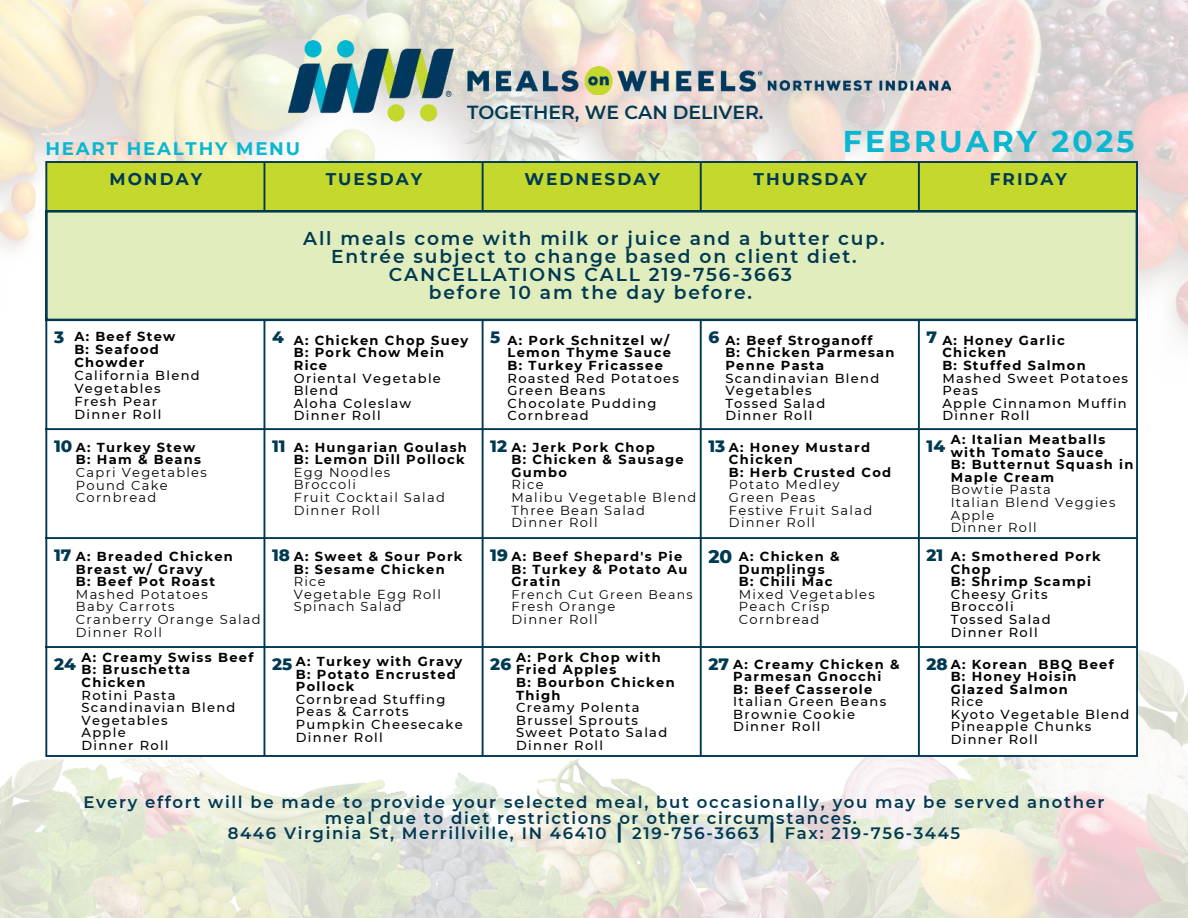
<style>
.page{position:relative;width:1188px;height:918px;background:#fff}
.page>*{position:absolute;margin:0;border:0;box-sizing:border-box;transform-origin:0 0}
.t1{font:700 30px "Montserrat";letter-spacing:.1em;color:#09b7d1}
.t2{font:600 18.9px "Montserrat";color:#003952}
.t3{font:600 18.6px/18.1px "Montserrat";letter-spacing:.1em;color:#003952;text-align:center}
.t4{font:800 18.6px "Montserrat";color:#003952}
.t5{font:700 18.15px "Montserrat";letter-spacing:.1em;color:#09b7d1}
.t6{font:700 16.95px "Montserrat";letter-spacing:.12em;color:#003952}
.t7{font:800 16.8px "Montserrat";color:#003952}
.t8{font:600 16.5px/15.8px "Montserrat";letter-spacing:.1em;color:#003952;text-align:center}
.t9{font:700 13.05px/12.6px "Montserrat";letter-spacing:.1em;color:#000}
.t10{font:500 13.05px/12.6px "Montserrat";letter-spacing:.1em;color:#000}
.t11{font:13.05px/12.6px "Montserrat";letter-spacing:.1em;color:#000}
.t12{font:12.6px "Montserrat";letter-spacing:.1em;color:#000}
.s1{font-family:"Wen Quan Yi Micro Hei";font-weight:400}
</style>
<div class="page">
<img style="left:0;top:0;width:1188px;height:340px">
<img style="left:0;top:649px;width:1188px;height:269px">
<div style="left:47px;top:163px;width:1089px;height:47px;background:#c4d82d"></div>
<svg style="left:47px;top:321px;width:1089px;height:434px"></svg>
<hr style="left:45px;top:163px;width:2px;height:592px;background:#003952">
<hr style="left:264px;top:163px;width:1px;height:592px;background:#003952">
<hr style="left:482px;top:163px;width:2px;height:592px;background:#003952">
<hr style="left:700px;top:163px;width:2px;height:592px;background:#003952">
<hr style="left:918px;top:163px;width:2px;height:592px;background:#003952">
<hr style="left:1136px;top:163px;width:2px;height:592px;background:#003952">
<hr style="left:45px;top:161px;width:1093px;height:2px;background:#003952">
<hr style="left:45px;top:428px;width:1093px;height:2px;background:#003952">
<hr style="left:45px;top:537px;width:1093px;height:2px;background:#003952">
<hr style="left:45px;top:646px;width:1093px;height:2px;background:#003952">
<hr style="left:45px;top:755px;width:1093px;height:2px;background:#003952">
<div style="left:47px;top:210px;width:1089px;height:111px;background:#e1edbd"></div>
<img style="left:237px;top:41px;width:265px;height:82px">
<img style="left:467px;top:66px;width:483px;height:29px">
<h3 class="t5" style="left:45px;top:135px;width:256px">HEART HEALTHY MENU</h3>
<h2 class="t2" style="left:467px;top:99px;width:298px">TOGETHER, WE CAN DELIVER.</h2>
<h1 class="t1" style="left:843px;top:120px;width:293px">FEBRUARY 2025</h1>
<p class="t6" style="left:110px;top:166px;width:94px">MONDAY</p>
<p class="t6" style="left:326px;top:166px;width:98px">TUESDAY</p>
<p class="t6" style="left:524px;top:166px;width:137px">WEDNESDAY</p>
<p class="t6" style="left:754px;top:166px;width:115px">THURSDAY</p>
<p class="t6" style="left:990px;top:166px;width:79px">FRIDAY</p>
<h3 class="t3" style="left:303px;top:228px;width:583px">All meals come with milk or juice and a butter cup.<br>Entrée subject to change based on client diet.<br>CANCELLATIONS CALL 219-756-3663<br>before 10 am the day before.</h3>
<p class="t7" style="left:54px;top:325px;width:12px">3</p>
<p class="t7" style="left:272px;top:325px;width:13px">4</p>
<p class="t7" style="left:490px;top:325px;width:12px">5</p>
<p class="t7" style="left:708px;top:325px;width:12px">6</p>
<p class="t7" style="left:927px;top:325px;width:12px">7</p>
<p class="t9" style="left:74px;top:329px;width:103px;line-height:13px">A: Beef Stew<br>B: Seafood<br>Chowder</p>
<p class="t10" style="left:74px;top:368px;width:127px;line-height:13px">California Blend<br>Vegetables<br>Fresh Pear<br>Dinner Roll</p>
<p class="t9" style="left:508px;top:333px;width:165px">A: Pork Schnitzel w/<br>Lemon Thyme Sauce<br>B: Turkey Fricassee</p>
<p class="t10" style="left:508px;top:371px;width:173px">Roasted Red Potatoes<br>Green Beans<br>Chocolate Pudding<br>Cornbread</p>
<p class="t9" style="left:294px;top:333px;width:176px">A: Chicken Chop Suey<br>B: Pork Chow Mein<br>Rice</p>
<p class="t10" style="left:294px;top:371px;width:149px">Oriental Vegetable<br>Blend<br>Aloha Coleslaw<br>Dinner Roll</p>
<p class="t9" style="left:942px;top:333px;width:145px">A: Honey Garlic<br>Chicken<br>B: Stuffed Salmon</p>
<p class="t10" style="left:942px;top:371px;width:187px">Mashed Sweet Potatoes<br>Peas<br>Apple Cinnamon Muffin<br>Dinner Roll</p>
<p class="t9" style="left:725px;top:333px;width:171px">A: Beef Stroganoff<br>B: Chicken Parmesan<br>Penne Pasta</p>
<p class="t10" style="left:725px;top:371px;width:155px">Scandinavian Blend<br>Vegetables<br>Tossed Salad<br>Dinner Roll</p>
<p class="t9" style="left:951px;top:432px;width:184px">A: Italian Meatballs with Tomato Sauce<br>B: Butternut Squash in<br>Maple Cream</p>
<p class="t11" style="left:951px;top:483px;width:166px">Bowtie Pasta<br>Italian Blend Veggies<br>Apple<br>Dinner Roll</p>
<p class="t7" style="left:54px;top:434px;width:20px">10</p>
<p class="t7" style="left:272px;top:434px;width:15px">11</p>
<p class="t7" style="left:490px;top:434px;width:18px">12</p>
<p class="t7" style="left:708px;top:434px;width:18px">13</p>
<p class="t7" style="left:927px;top:434px;width:20px">14</p>
<p class="t9" style="left:294px;top:440px;width:175px">A: Hungarian Goulash<br>B: Lemon Dill Pollock</p>
<p class="t11" style="left:294px;top:466px;width:153px">Egg Noodles<br>Broccoli<br>Fruit Cocktail Salad<br>Dinner Roll</p>
<p class="t9" style="left:512px;top:440px;width:174px">A: Jerk Pork Chop<br>B: Chicken &amp; Sausage<br>Gumbo</p>
<p class="t11" style="left:512px;top:478px;width:186px">Rice<br>Malibu Vegetable Blend<br>Three Bean Salad<br>Dinner Roll</p>
<p class="t9" style="left:729px;top:440px;width:164px">A: Honey Mustard<br>Chicken<br>B: Herb Crusted Cod</p>
<p class="t11" style="left:729px;top:478px;width:145px">Potato Medley<br>Green Peas<br>Festive Fruit Salad<br>Dinner Roll</p>
<p class="t9" style="left:76px;top:440px;width:127px">A: Turkey Stew<br>B: Ham &amp; Beans</p>
<p class="t11" style="left:76px;top:466px;width:132px">Capri Vegetables<br>Pound Cake<br>Cornbread</p>
<p class="t7" style="left:54px;top:543px;width:19px">17</p>
<p class="t7" style="left:272px;top:543px;width:20px">18</p>
<p class="t7" style="left:490px;top:543px;width:19px">19</p>
<h3 class="t4" style="left:708px;top:543px;width:25px">20</h3>
<p class="t7" style="left:927px;top:543px;width:18px">21</p>
<p class="t9" style="left:76px;top:550px;width:159px">A: Breaded Chicken<br>Breast w/ Gravy<br>B: Beef Pot Roast</p>
<p class="t11" style="left:76px;top:587px;width:186px">Mashed Potatoes<br>Baby Carrots<br>Cranberry Orange Salad<br>Dinner Roll</p>
<p class="t9" style="left:512px;top:550px;width:177px">A: Beef Shepard's Pie<br>B: Turkey &amp; Potato Au<br>Gratin</p>
<p class="t12" style="left:512px;top:586px;width:183px">French Cut Green Beans</p>
<p class="t11" style="left:512px;top:600px;width:105px">Fresh Orange<br>Dinner Roll</p>
<p class="t9" style="left:739px;top:550px;width:102px">A: Chicken &amp;<br>Dumplings<br>B: Chili Mac</p>
<p class="t11" style="left:739px;top:587px;width:137px">Mixed Vegetables<br>Peach Crisp<br>Cornbread</p>
<p class="t9" style="left:294px;top:550px;width:170px">A: Sweet &amp; Sour Pork<br>B: Sesame Chicken</p>
<p class="t11" style="left:294px;top:575px;width:149px">Rice<br>Vegetable Egg Roll<br>Spinach Salad</p>
<p class="t9" style="left:951px;top:550px;width:152px">A: Smothered Pork<br>Chop<br>B: Shrimp Scampi</p>
<p class="t10" style="left:951px;top:587px;width:101px">Cheesy Grits<br>Broccoli<br>Tossed Salad<br>Dinner Roll</p>
<p class="t9" style="left:82px;top:650px;width:173px">A: Creamy Swiss Beef<br>B: Bruschetta<br>Chicken</p>
<p class="t10" style="left:82px;top:688px;width:155px">Rotini Pasta<br>Scandinavian Blend<br>Vegetables<br>Apple<br>Dinner Roll</p>
<p class="t9" style="left:516px;top:650px;width:160px">A: Pork Chop with<br>Fried Apples<br>B: Bourbon Chicken<br>Thigh</p>
<p class="t10" style="left:516px;top:701px;width:153px">Creamy Polenta<br>Brussel Sprouts<br>Sweet Potato Salad<br>Dinner Roll</p>
<p class="t9" style="left:296px;top:655px;width:168px">A: Turkey with Gravy<br>B: Potato Encrusted<br>Pollock</p>
<p class="t10" style="left:296px;top:692px;width:169px">Cornbread Stuffing<br>Peas &amp; Carrots<br>Pumpkin Cheesecake<br>Dinner Roll</p>
<p class="t7" style="left:54px;top:652px;width:23px">24</p>
<p class="t7" style="left:272px;top:652px;width:22px">25</p>
<p class="t7" style="left:490px;top:652px;width:22px">26</p>
<p class="t7" style="left:708px;top:652px;width:22px">27</p>
<p class="t7" style="left:927px;top:652px;width:23px">28</p>
<p class="t9" style="left:733px;top:657px;width:168px">A: Creamy Chicken &amp;<br>Parmesan Gnocchi<br>B: Beef Casserole</p>
<p class="t10" style="left:733px;top:695px;width:154px">Italian Green Beans<br>Brownie Cookie<br>Dinner Roll</p>
<p class="t9" style="left:951px;top:657px;width:165px">A: Korean BBQ Beef<br>B: Honey Hoisin<br>Glazed Salmon</p>
<p class="t10" style="left:951px;top:695px;width:180px">Rice<br>Kyoto Vegetable Blend<br>Pineapple Chunks<br>Dinner Roll</p>
<p class="t8" style="left:83px;top:793px;width:1023px">Every effort will be made to provide your selected meal, but occasionally, you may be served another meal due to diet restrictions or other circumstances.<br>8446 Virginia St, Merrillville, IN 46410 <span class="s1">┃</span> 219-756-3663 <span class="s1">┃</span> Fax: 219-756-3445</p>
</div>
